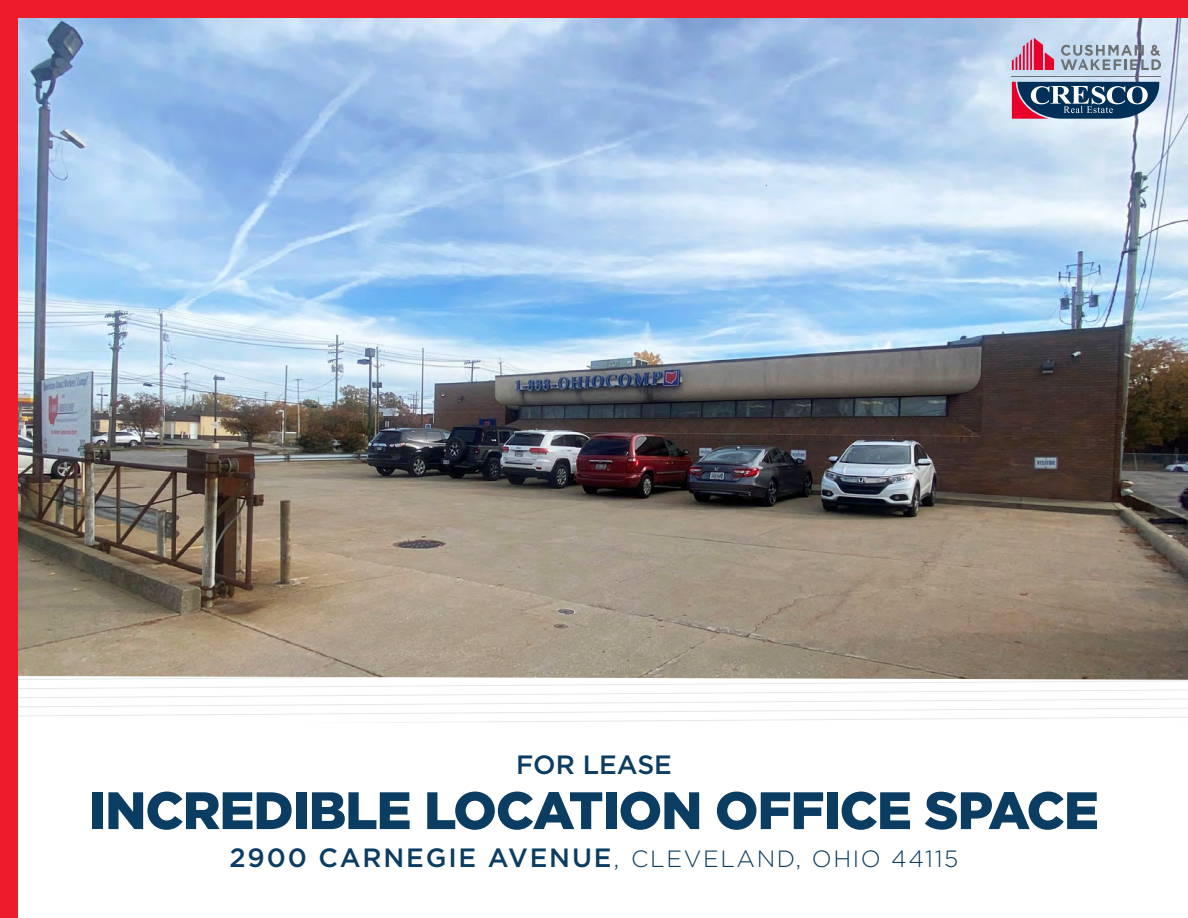
<style>
.page{position:relative;width:1188px;height:918px;background:#fff}
.page>*{position:absolute;margin:0;border:0;box-sizing:border-box;transform-origin:0 0}
.t1{font:900 52.5px "Gotham";letter-spacing:-.02em;color:#0b3c61}
.t2{font:500 26.4px "Gotham";color:#0b3c61}
.t3{font:300 23.55px "Gotham";letter-spacing:.07em;color:#0b3c61}
.s1{font-weight:500;font-size:26.4px}
.s2{font-size:26.4px}
</style>
<div class="page">
<img style="left:17px;top:17px;width:1171px;height:659px">
<svg style="left:17px;top:676px;width:1171px;height:49px"></svg>
<div style="left:0;top:0;width:17px;height:918px;background:#ed1c2b"></div>
<div style="left:0;top:0;width:1188px;height:17px;background:#ed1c2b"></div>
<svg style="left:1012px;top:82px;width:147px;height:37px;background:#505d7c"></svg>
<hr style="left:1012px;top:76px;width:149px;height:1px;background:#6e7171">
<svg style="left:1012px;top:38px;width:42px;height:32px"></svg>
<svg style="left:1061px;top:45px;width:100px;height:25px;background:#a5b2bf"></svg>
<p class="t2" style="left:516px;top:747px;width:157px">FOR LEASE</p>
<h1 class="t1" style="left:89px;top:774px;width:1011px">INCREDIBLE LOCATION OFFICE SPACE</h1>
<p class="t3" style="left:229px;top:844px;width:731px"><span class="s1">2900 CARNEGIE AVENUE</span><span class="s2">,</span> CLEVELAND, OHIO 44115</p>
</div>
